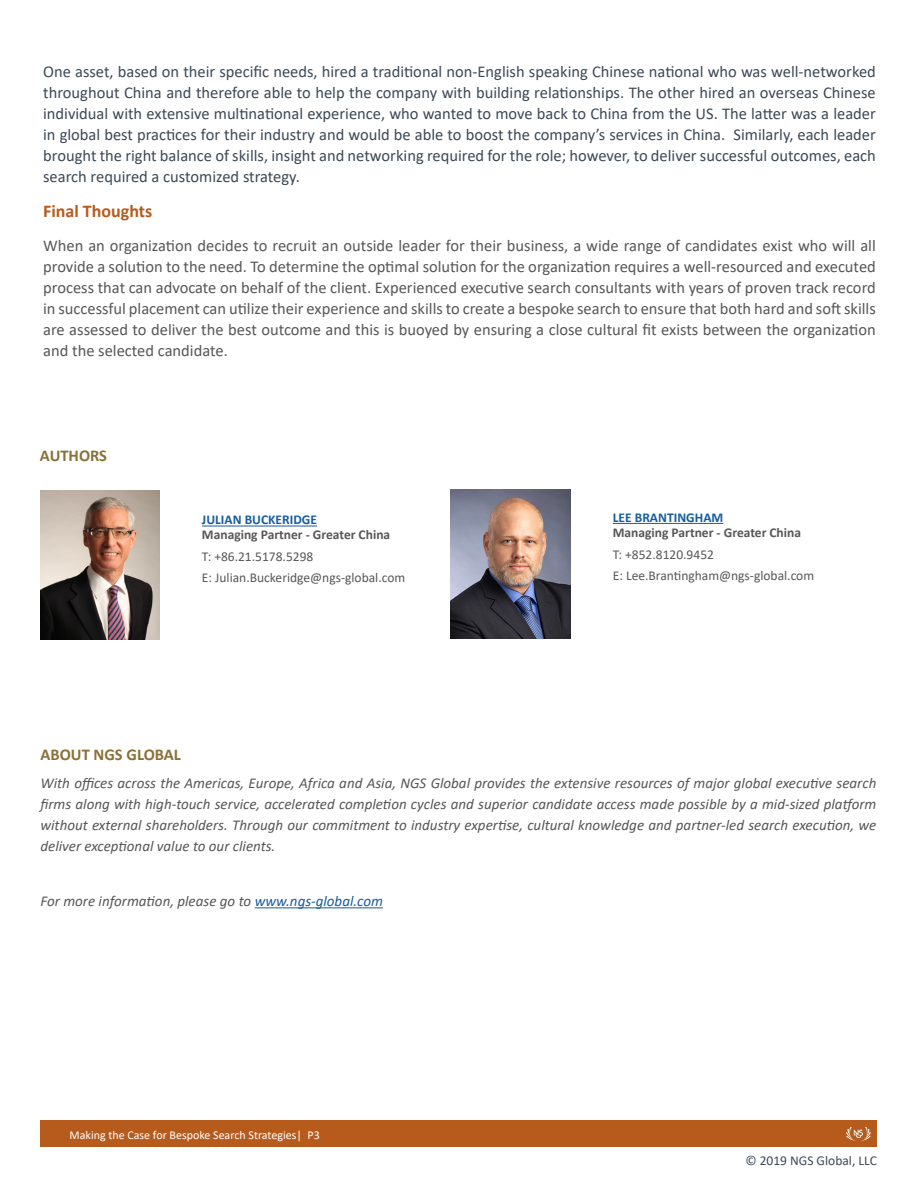
<style>
.page{position:relative;width:918px;height:1188px;background:#fff}
.page>*{position:absolute;margin:0;border:0;box-sizing:border-box;transform-origin:0 0}
.Body_Text{font:700 18px "Calibri";color:#b65b1b}
.Body_Text-2{font:16.5px/21px "Calibri";color:#3d4956;text-align:justify}
.Body_Text-3{font:16.5px/21px "Calibri";color:#575757;text-align:justify}
.Small_Head{font:700 16.5px "Calibri";color:#897137}
.PQ{font:700 16.5px "Calibri";color:#897137}
.Running{font:italic 15px/21px "Calibri";color:#575757;text-align:justify}
.Running-2{font:13.5px/21px "Calibri";color:#575757}
.Running-3{font:700 13.5px/15px "Calibri";color:#575757}
.Small_Head-2{font:13.5px "Calibri";color:#3d4956}
.PQ_Title{font:700 13.5px "Calibri";color:#175d9e}
.t1{font:12px "Calibri";color:#fff}
.s1{color:#175d9e}
</style>
<div class="page">
<div style="left:40px;top:1120px;width:838px;height:28px;background:#b65b1b"></div>
<svg style="left:846px;top:1127px;width:25px;height:14px"></svg>
<hr style="left:202px;top:526px;width:115px;height:1px;background:#175d9e">
<hr style="left:613px;top:523px;width:110px;height:1px;background:#175d9e">
<img style="left:451px;top:490px;width:119px;height:149px">
<hr style="left:255px;top:907px;width:128px;height:1px;background:#175d9e">
<img style="left:40px;top:491px;width:120px;height:149px">
<p class="Body_Text-2" style="left:43px;top:61px;width:834px">One asset, based on their specific needs, hired a traditional non-English speaking Chinese national who was well-networked throughout China and therefore able to help the company with building relationships. The other hired an overseas Chinese individual with extensive multinational experience, who wanted to move back to China from the US. The latter was a leader in global best practices for their industry and would be able to boost the company’s services in China. Similarly, each leader brought the right balance of skills, insight and networking required for the role; however, to deliver successful outcomes, each search required a customized strategy.</p>
<p class="Body_Text" style="left:43px;top:198px;width:111px">Final Thoughts</p>
<p class="Body_Text-3" style="left:43px;top:235px;width:834px">When an organization decides to recruit an outside leader for their business, a wide range of candidates exist who will all provide a solution to the need. To determine the optimal solution for the organization requires a well-resourced and executed process that can advocate on behalf of the client. Experienced executive search consultants with years of proven track record in successful placement can utilize their experience and skills to create a bespoke search to ensure that both hard and soft skills are assessed to deliver the best outcome and this is buoyed by ensuring a close cultural fit exists between the organization and the selected candidate.</p>
<p class="PQ" style="left:40px;top:444px;width:69px">AUTHORS</p>
<p class="PQ_Title" style="left:202px;top:510px;width:117px">JULIAN BUCKERIDGE</p>
<p class="Running-3" style="left:202px;top:527px;width:190px">Managing Partner - Greater China</p>
<p class="Running-2" style="left:202px;top:546px;width:205px">T: +86.21.5178.5298<br>E: Julian.Buckeridge@ngs-global.com</p>
<p class="Running-3" style="left:613px;top:510px;width:190px"><span class="s1">LEE BRANTINGHAM<br></span>Managing Partner - Greater China</p>
<p class="Running-2" style="left:613px;top:543px;width:103px">T: +852.8120.9452</p>
<p class="Running-2" style="left:613px;top:565px;width:203px">E: Lee.Brantingham@ngs-global.com</p>
<p class="Small_Head" style="left:40px;top:743px;width:142px">ABOUT NGS GLOBAL</p>
<p class="Running" style="left:40px;top:772px;width:837px">With offices across the Americas, Europe, Africa and Asia, NGS Global provides the extensive resources of major global executive search firms along with high-touch service, accelerated completion cycles and superior candidate access made possible by a mid-sized platform without external shareholders. Through our commitment to industry expertise, cultural knowledge and partner-led search execution, we deliver exceptional value to our clients.</p>
<p class="Running" style="left:40px;top:890px;width:344px">For more information, please go to <span class="s1">www.ngs-global.com</span></p>
<p class="t1" style="left:70px;top:1126px;width:252px">Making the Case for Bespoke Search Strategies| P3</p>
<p class="Small_Head-2" style="left:745px;top:1151px;width:133px">© 2019 NGS Global, LLC</p>
</div>
